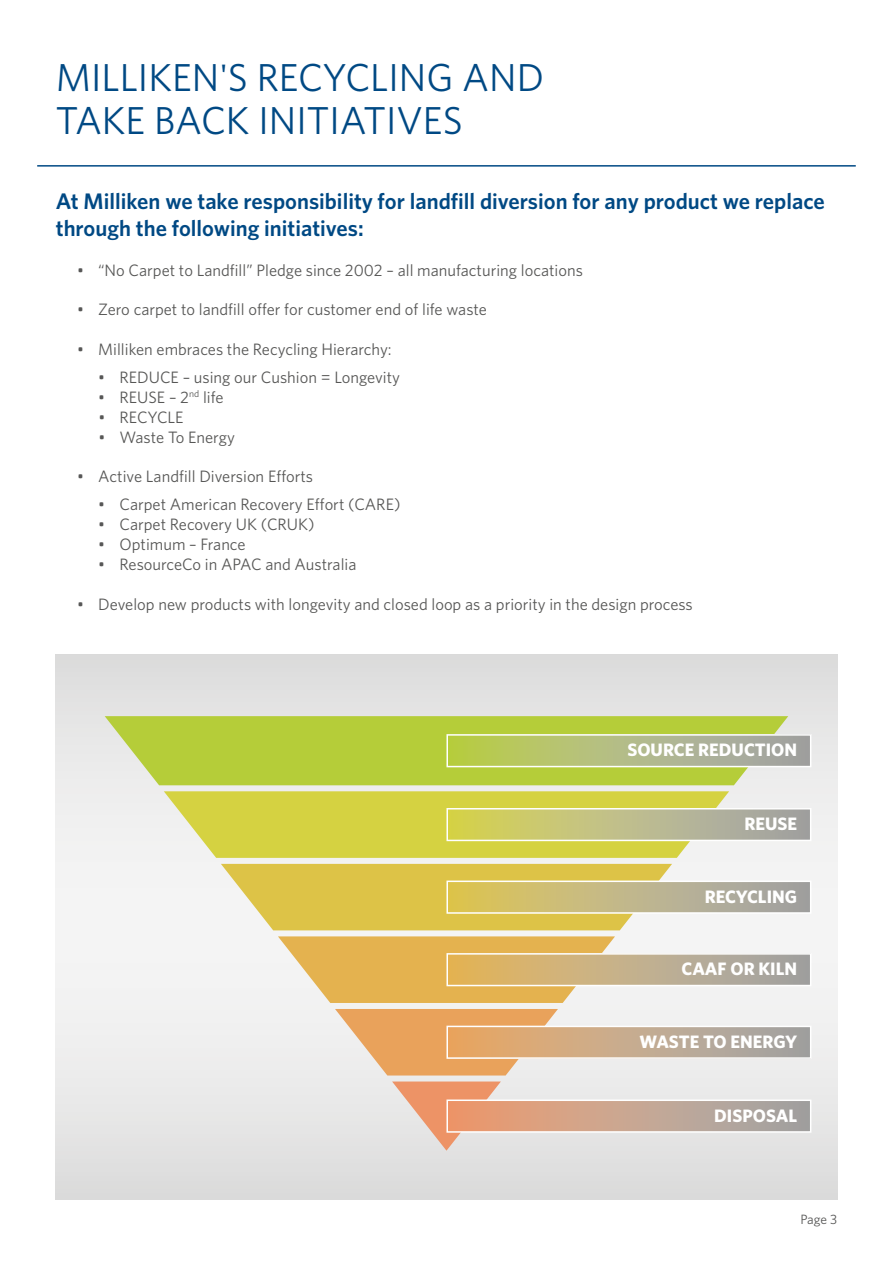
<style>
.page{position:relative;width:893px;height:1263px;background:#fff}
.page>*{position:absolute;margin:0;border:0;box-sizing:border-box;transform-origin:0 0}
.t1{font:39px/43.5px "Whitney";color:#004984}
.t2{font:600 22.5px/27px "Whitney";color:#004984}
.t3{font:700 18px "Whitney";color:#fff}
.t4{font:16.5px "Whitney";color:#575756}
.t5{font:13.5px "Whitney";color:#575756}
</style>
<div class="page">
<svg style="left:56px;top:655px;width:781px;height:544px"></svg>
<hr style="left:37px;top:165px;width:819px;height:2px;background:#004984">
<svg style="left:278px;top:936px;width:337px;height:67px"></svg>
<svg style="left:105px;top:716px;width:683px;height:69px;fill:#b5cd39"></svg>
<svg style="left:335px;top:1009px;width:223px;height:66px"></svg>
<svg style="left:221px;top:864px;width:451px;height:66px"></svg>
<svg style="left:392px;top:1081px;width:109px;height:70px"></svg>
<svg style="left:164px;top:791px;width:565px;height:67px"></svg>
<svg style="left:449px;top:737px;width:359px;height:27px"></svg>
<div style="left:446px;top:734px;width:365px;height:33px;border:2px solid #fff"></div>
<svg style="left:449px;top:811px;width:359px;height:27px"></svg>
<div style="left:446px;top:808px;width:365px;height:33px;border:2px solid #fff"></div>
<svg style="left:449px;top:883px;width:359px;height:28px"></svg>
<div style="left:446px;top:880px;width:365px;height:34px;border:2px solid #fff"></div>
<div style="left:447px;top:954px;width:364px;height:31px;background:linear-gradient(to right,#e6b85e,#a0a4ac)"></div>
<div style="left:446px;top:953px;width:365px;height:33px;border:2px solid #fff"></div>
<div style="left:447px;top:1026px;width:364px;height:32px;background:linear-gradient(to right,#ecaa67,#a0a6ab)"></div>
<div style="left:446px;top:1026px;width:365px;height:33px;border:2px solid #fff"></div>
<div style="left:447px;top:1100px;width:364px;height:32px;background:linear-gradient(to right,#f09d70,#a0a8a9)"></div>
<div style="left:446px;top:1099px;width:365px;height:34px;border:2px solid #fff"></div>
<h1 class="t1" style="left:56px;top:54px;width:490px">MILLIKEN'S RECYCLING AND<br>TAKE BACK INITIATIVES</h1>
<h2 class="t2" style="left:56px;top:188px;width:770px">At Milliken we take responsibility for landfill diversion for any product we replace through the following initiatives:</h2>
<p class="t4" style="left:77px;top:259px;width:507px">• “No Carpet to Landfill” Pledge since 2002 – all manufacturing locations</p>
<p class="t4" style="left:77px;top:299px;width:411px">• Zero carpet to landfill offer for customer end of life waste</p>
<p class="t4" style="left:77px;top:338px;width:316px">• Milliken embraces the Recycling Hierarchy:</p>
<p class="t4" style="left:98px;top:366px;width:303px">• REDUCE – using our Cushion = Longevity</p>
<p class="t4" style="left:98px;top:386px;width:127px">• REUSE – 2<sup>nd</sup> life</p>
<p class="t4" style="left:98px;top:406px;width:87px">• RECYCLE</p>
<p class="t4" style="left:98px;top:426px;width:138px">• Waste To Energy</p>
<p class="t4" style="left:77px;top:465px;width:238px">• Active Landfill Diversion Efforts</p>
<p class="t4" style="left:98px;top:494px;width:304px">• Carpet American Recovery Effort (CARE)</p>
<p class="t4" style="left:98px;top:514px;width:218px">• Carpet Recovery UK (CRUK)</p>
<p class="t4" style="left:98px;top:533px;width:149px">• Optimum – France</p>
<p class="t4" style="left:98px;top:553px;width:260px">• ResourceCo in APAC and Australia</p>
<p class="t4" style="left:77px;top:593px;width:617px">• Develop new products with longevity and closed loop as a priority in the design process</p>
<p class="t3" style="left:627px;top:738px;width:171px">SOURCE REDUCTION</p>
<p class="t3" style="left:744px;top:812px;width:54px">REUSE</p>
<p class="t3" style="left:705px;top:884px;width:94px">RECYCLING</p>
<p class="t3" style="left:681px;top:957px;width:117px">CAAF OR KILN</p>
<p class="t3" style="left:640px;top:1029px;width:159px">WASTE TO ENERGY</p>
<p class="t3" style="left:714px;top:1103px;width:84px">DISPOSAL</p>
<p class="t5" style="left:800px;top:1210px;width:38px">Page 3</p>
</div>
